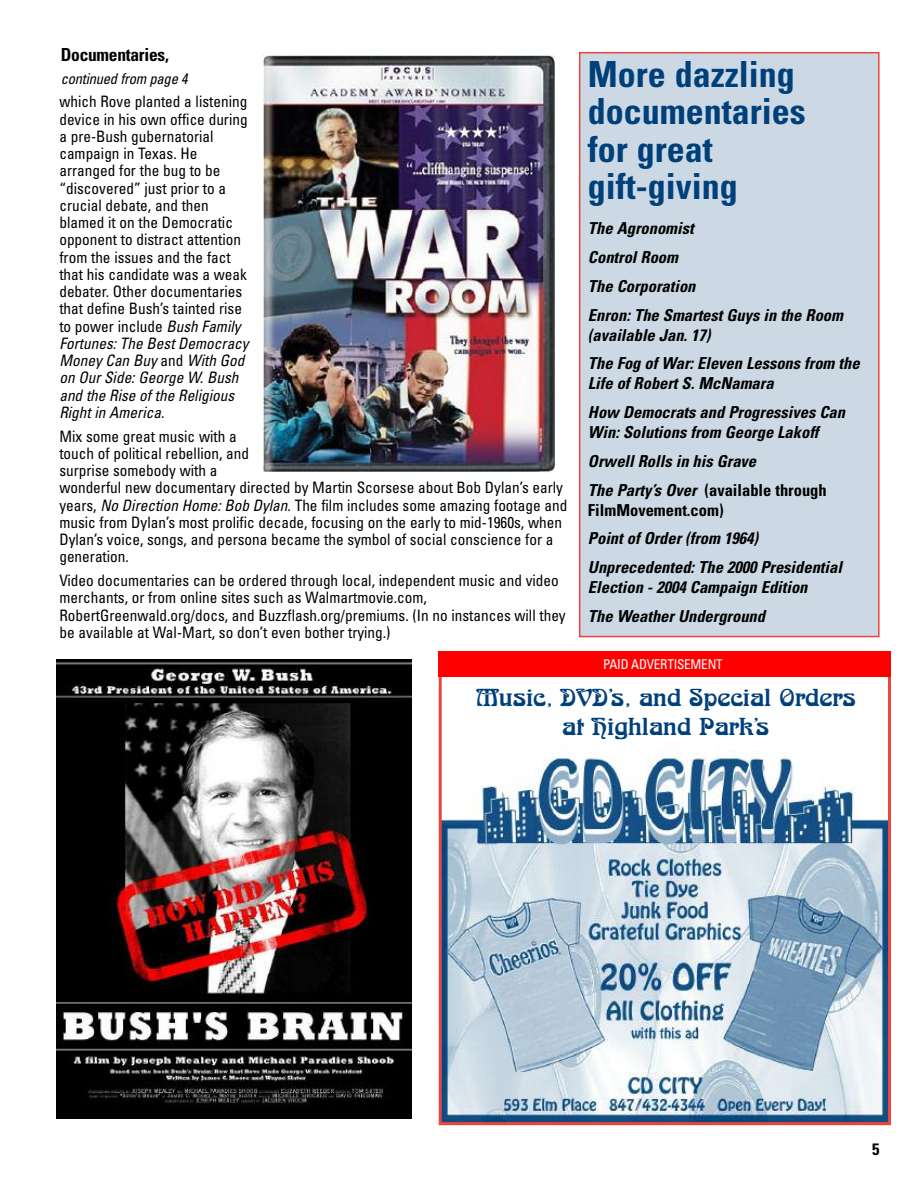
<style>
.page{position:relative;width:918px;height:1188px;background:#fff}
.page>*{position:absolute;margin:0;border:0;box-sizing:border-box;transform-origin:0 0}
.t1{font:700 condensed 36px/37.5px "Univers";color:#00407a}
.t2{font:24px/28.8px "Arnold Boecklin";color:#00407a;text-align:center}
.t3{font:700 condensed 18px "Univers";letter-spacing:-.015em;color:#000}
.t4{font:italic 700 condensed 16.5px/28.8px "Univers";color:#000}
.t5{font:700 condensed 16.5px "Univers";color:#000}
.t6{font:condensed 15.75px/17.2px "Univers";color:#000}
.t7{font:italic condensed 15px "Univers";letter-spacing:-.015em;color:#000}
.t8{font:condensed 13.5px "Univers";letter-spacing:-.015em;color:#fff}
.s1{font-style:italic}
.s2{font-style:normal}
</style>
<div class="page">
<img style="left:263px;top:56px;width:293px;height:416px">
<img style="left:443px;top:751px;width:444px;height:370px">
<div style="left:439px;top:658px;width:452px;height:467px;border:3px solid #ec453e"></div>
<div style="left:580px;top:53px;width:299px;height:584px;background:#ccd9e4"></div>
<div style="left:579px;top:52px;width:301px;height:585px;border:2px solid #ec453e"></div>
<img style="left:57px;top:659px;width:355px;height:460px">
<div style="left:439px;top:651px;width:452px;height:25px;background:#f00"></div>
<p class="t3" style="left:61px;top:48px;width:110px">Documentaries,</p>
<p class="t7" style="left:61px;top:73px;width:128px">continued from page 4</p>
<p class="t6" style="left:59px;top:94px;width:191px">which Rove planted a listening device in his own office during a pre-Bush gubernatorial campaign in Texas. He arranged for the bug to be “discovered” just prior to a crucial debate, and then blamed it on the Democratic opponent to distract attention from the issues and the fact that his candidate was a weak debater. Other documentaries that define Bush’s tainted rise to power include <span class="s1">Bush Family<br>Fortunes: The Best Democracy<br>Money Can Buy</span> and <span class="s1">With God on Our Side: George W. Bush and the Rise of the Religious<br>Right in America</span>.</p>
<p class="t6" style="left:59px;top:429px;width:510px">Mix some great music with a<br>touch of political rebellion, and<br>surprise somebody with a<br>wonderful new documentary directed by Martin Scorsese about Bob Dylan’s early years, <span class="s1">No Direction Home: Bob Dylan</span>. The film includes some amazing footage and music from Dylan’s most prolific decade, focusing on the early to mid-1960s, when Dylan’s voice, songs, and persona became the symbol of social conscience for a generation.</p>
<p class="t6" style="left:59px;top:573px;width:508px">Video documentaries can be ordered through local, independent music and video merchants, or from online sites such as Walmartmovie.com, RobertGreenwald.org/docs, and Buzzflash.org/premiums. (In no instances will they be available at Wal-Mart, so don’t even bother trying.)</p>
<h1 class="t1" style="left:588px;top:58px;width:219px">More dazzling documentaries for great gift-giving</h1>
<p class="t4" style="left:588px;top:215px;width:257px">The Agronomist<br>Control Room<br>The Corporation<br>Enron: The Smartest Guys in the Room</p>
<p class="t4" style="left:588px;top:322px;width:273px">(available Jan. 17)<br>The Fog of War: Eleven Lessons from the</p>
<p class="t4" style="left:588px;top:370px;width:259px">Life of Robert S. McNamara<br>How Democrats and Progressives Can</p>
<p class="t4" style="left:588px;top:419px;width:240px">Win: Solutions from George Lakoff<br>Orwell Rolls in his Grave<br>The Party’s Over <span class="s2">(available through</span></p>
<p class="t5" style="left:588px;top:504px;width:137px">FilmMovement.com)</p>
<p class="t4" style="left:588px;top:526px;width:256px">Point of Order (from 1964)<br>Unprecedented: The 2000 Presidential</p>
<p class="t4" style="left:588px;top:574px;width:221px">Election - 2004 Campaign Edition<br>The Weather Underground</p>
<p class="t8" style="left:603px;top:659px;width:121px">PAID ADVERTISEMENT</p>
<h2 class="t2" style="left:475px;top:686px;width:382px">Music, DVD’s, and Special Orders at Highland Park’s</h2>
<p class="t5" style="left:872px;top:1143px;width:9px">5</p>
</div>
